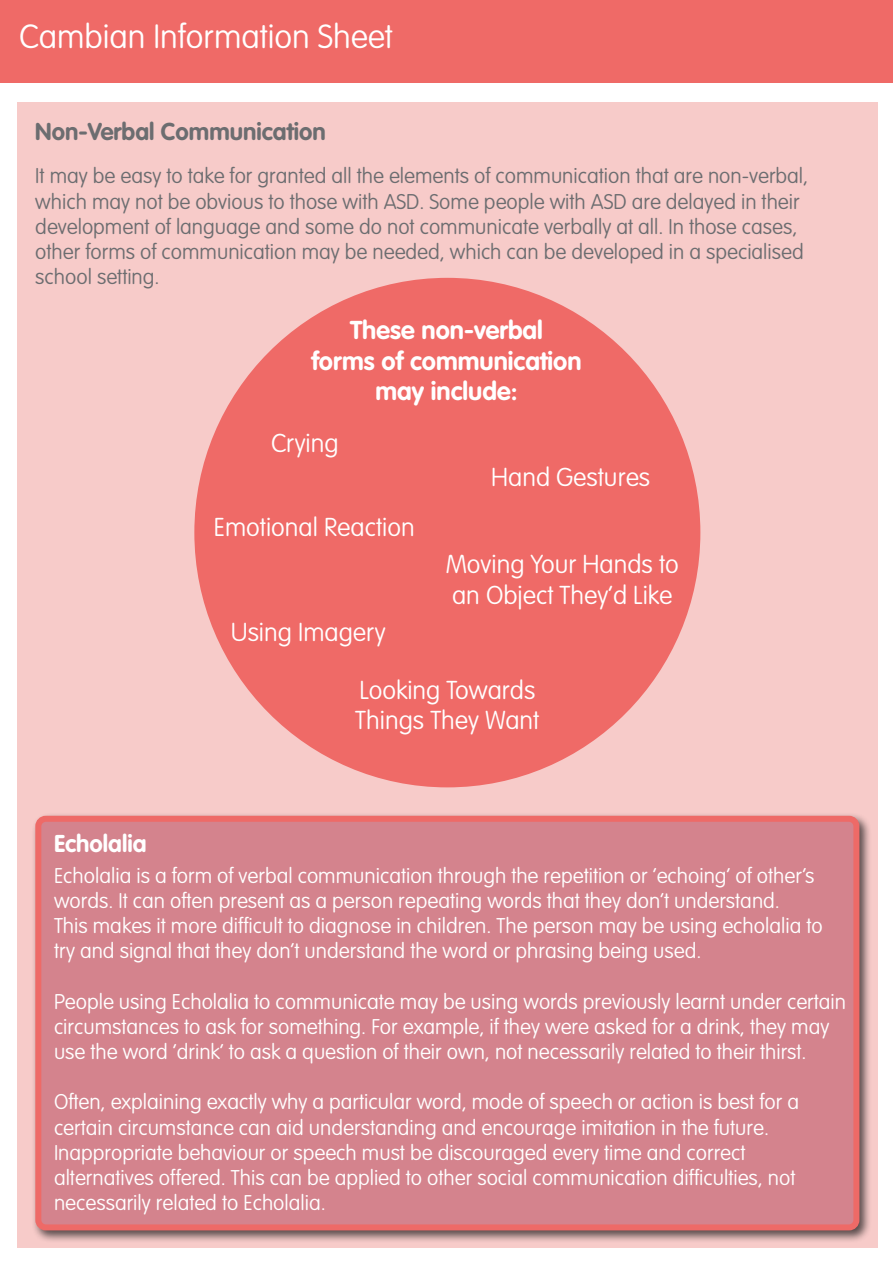
<style>
.page{position:relative;width:893px;height:1263px;background:#fff}
.page>*{position:absolute;margin:0;border:0;box-sizing:border-box;transform-origin:0 0}
.t1{font:100 33px "VAG Rounded Std";color:#fff}
.t2{font:100 25.5px/30.6px "VAG Rounded Std";color:#fff}
.t3{font:700 25.5px "VAG Rounded Std";color:#fff}
.t4{font:700 24px "VAG Rounded Std";color:#6c6d70}
.t5{font:700 24px "VAG Rounded Std";color:#fff}
.t6{font:100 21px/25.2px "VAG Rounded Std";color:#fff}
.t7{font:100 21px/25.2px "VAG Rounded Std";color:#6c6d70}
</style>
<div class="page">
<div style="left:0;top:0;width:893px;height:83px;background:#ef6a67"></div>
<div style="left:17px;top:102px;width:860px;height:1145px;background:#f7cbc9"></div>
<div style="left:194px;top:278px;width:506px;height:509px;background:#ef6a67;border-radius:50%"></div>
<div style="left:32px;top:812px;width:840px;height:431px;background:#231f20;opacity:.75"></div>
<div style="left:38px;top:819px;width:818px;height:408px;background:#d4838d;border-radius:7px"></div>
<div style="left:35px;top:816px;width:824px;height:414px;border:6px solid #ee6a67;border-radius:7px"></div>
<p class="t1" style="left:19px;top:18px;width:375px">Cambian Information Sheet</p>
<p class="t4" style="left:35px;top:117px;width:292px">Non-Verbal Communication</p>
<p class="t7" style="left:35px;top:164px;width:774px">It may be easy to take for granted all the elements of communication that are non-verbal, which may not be obvious to those with ASD. Some people with ASD are delayed in their</p>
<p class="t7" style="left:35px;top:215px;width:764px">development of language and some do not communicate verbally at all. In those cases,</p>
<p class="t7" style="left:35px;top:240px;width:770px">other forms of communication may be needed, which can be developed in a specialised school setting.</p>
<p class="t3" style="left:350px;top:315px;width:194px">These non-verbal</p>
<p class="t3" style="left:311px;top:346px;width:272px">forms of communication</p>
<p class="t3" style="left:375px;top:376px;width:144px">may include:</p>
<p class="t2" style="left:271px;top:429px;width:69px">Crying</p>
<p class="t2" style="left:491px;top:463px;width:161px">Hand Gestures</p>
<p class="t2" style="left:214px;top:512px;width:202px">Emotional Reaction</p>
<p class="t2" style="left:231px;top:618px;width:156px">Using Imagery</p>
<p class="t2" style="left:446px;top:550px;width:235px">Moving Your Hands to an Object They’d Like</p>
<p class="t2" style="left:355px;top:675px;width:186px">Looking Towards<br>Things They Want</p>
<p class="t5" style="left:54px;top:829px;width:94px">Echolalia</p>
<p class="t6" style="left:54px;top:863px;width:762px">Echolalia is a form of verbal communication through the repetition or ‘echoing’ of other’s words. It can often present as a person repeating words that they don’t understand.</p>
<p class="t6" style="left:54px;top:914px;width:770px">This makes it more difficult to diagnose in children. The person may be using echolalia to</p>
<p class="t6" style="left:54px;top:939px;width:649px">try and signal that they don’t understand the word or phrasing being used.</p>
<p class="t6" style="left:54px;top:989px;width:794px">People using Echolalia to communicate may be using words previously learnt under certain circumstances to ask for something. For example, if they were asked for a drink, they may use the word ‘drink’ to ask a question of their own, not necessarily related to their thirst.</p>
<p class="t6" style="left:54px;top:1090px;width:746px">Often, explaining exactly why a particular word, mode of speech or action is best for a</p>
<p class="t6" style="left:54px;top:1115px;width:717px">certain circumstance can aid understanding and encourage imitation in the future.</p>
<p class="t6" style="left:54px;top:1140px;width:693px">Inappropriate behaviour or speech must be discouraged every time and correct</p>
<p class="t6" style="left:54px;top:1166px;width:743px">alternatives offered. This can be applied to other social communication difficulties, not</p>
<p class="t6" style="left:54px;top:1191px;width:273px">necessarily related to Echolalia.</p>
</div>
